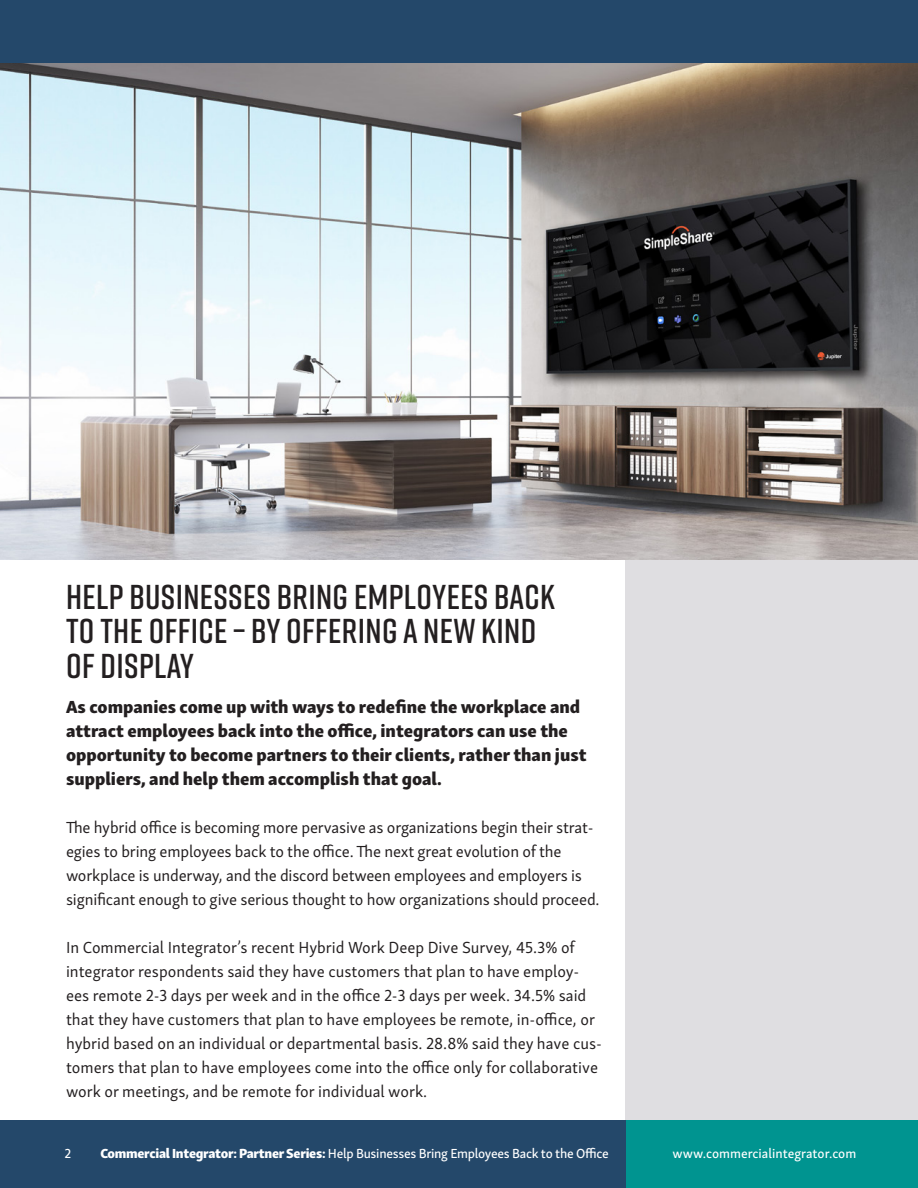
<style>
.page{position:relative;width:918px;height:1188px;background:#fff}
.page>*{position:absolute;margin:0;border:0;box-sizing:border-box;transform-origin:0 0}
.WP_headline{font:600 34.5px/34.5px "Rift";letter-spacing:.01em;color:#231f20}
.WP_subhead{font:18px/24px "Skolar Sans Latn Eb";color:#231f20}
.WP_first_paragraph{font:16.5px/24px "Skolar Sans Latn";color:#231f20}
.t1{font:13.5px "Skolar Sans Latn Me";letter-spacing:-.02em;color:#fff}
.t2{font:13.5px "Skolar Sans Latn Me";color:#fff}
.s1{font-family:"Skolar Sans Latn Eb"}
</style>
<div class="page">
<div style="left:0;top:0;width:918px;height:68px;background:#24486a"></div>
<div style="left:626px;top:554px;width:292px;height:634px;background:#dfdee1"></div>
<div style="left:0;top:1120px;width:626px;height:68px;background:#24486a"></div>
<div style="left:626px;top:1120px;width:292px;height:68px;background:#009490"></div>
<img style="left:0;top:63px;width:918px;height:497px">
<p class="WP_headline" style="left:66px;top:579px;width:490px">HELP BUSINESSES BRING EMPLOYEES BACK<br>TO THE OFFICE – BY OFFERING A NEW KIND<br>OF DISPLAY</p>
<p class="WP_subhead" style="left:66px;top:693px;width:522px">As companies come up with ways to redefine the workplace and attract employees back into the office, integrators can use the opportunity to become partners to their clients, rather than just suppliers, and help them accomplish that goal.</p>
<p class="WP_first_paragraph" style="left:66px;top:814px;width:535px">The hybrid office is becoming more pervasive as organizations begin their strat&shy;egies to bring employees back to the office. The next great evolution of the workplace is underway, and the discord between employees and employers is significant enough to give serious thought to how organizations should proceed.</p>
<p class="WP_first_paragraph" style="left:66px;top:934px;width:538px">In Commercial Integrator’s recent Hybrid Work Deep Dive Survey, 45.3% of integrator respondents said they have customers that plan to have employ&shy;ees remote 2-3 days per week and in the office 2-3 days per week. 34.5% said that they have customers that plan to have employees be remote, in-office, or hybrid based on an individual or departmental basis. 28.8% said they have cus&shy;tomers that plan to have employees come into the office only for collaborative work or meetings, and be remote for individual work.</p>
<p class="t1" style="left:64px;top:1143px;width:8px">2</p>
<p class="t1" style="left:100px;top:1143px;width:510px"><span class="s1">Commercial Integrator: Partner Series:</span> Help Businesses Bring Employees Back to the Office</p>
<p class="t2" style="left:673px;top:1143px;width:185px">www.commercialintegrator.com</p>
</div>
